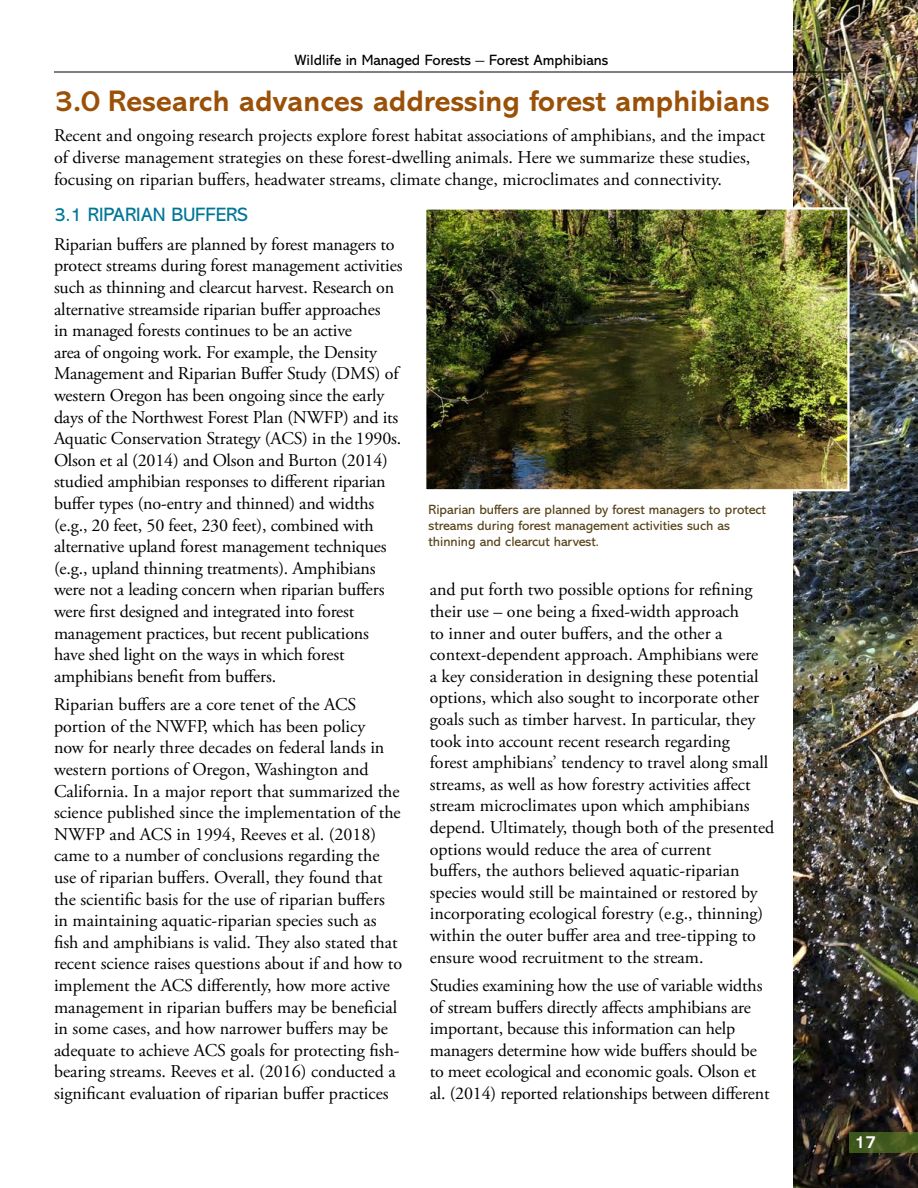
<style>
.page{position:relative;width:918px;height:1188px;background:#fff}
.page>*{position:absolute;margin:0;border:0;box-sizing:border-box;transform-origin:0 0}
.Heading_1{font:700 30px "Abadi MT Std";color:#9a5107}
.Heading_2{font:19.5px "Abadi MT Std";color:#007697}
.Main{font:18px/21.6px "Adobe Garamond Pro";color:#000}
.t1{font:700 18px "Abadi MT Std";color:#fff}
.t2{font:15px "Abadi MT Std";color:#000}
.Captions{font:13.5px/16.2px "Abadi MT Std";color:#574319}
.s1{font-family:"Adobe Garamond Pro";font-size:18px}
</style>
<div class="page">
<img style="left:794px;top:0;width:124px;height:1188px">
<svg style="left:850px;top:1132px;width:68px;height:21px"></svg>
<hr style="left:54px;top:72px;width:795px;height:1px;background:#000">
<img style="left:427px;top:210px;width:420px;height:278px">
<div style="left:424px;top:207px;width:426px;height:284px;border:2px solid #fff"></div>
<p class="t2" style="left:295px;top:52px;width:315px">Wildlife in Managed Forests <span class="s1">–</span> Forest Amphibians</p>
<p class="Heading_1" style="left:54px;top:83px;width:717px">3.0 Research advances addressing forest amphibians</p>
<p class="Main" style="left:54px;top:126px;width:713px">Recent and ongoing research projects explore forest habitat associations of amphibians, and the impact of diverse management strategies on these forest-dwelling animals. Here we summarize these studies, focusing on riparian buffers, headwater streams, climate change, microclimates and connectivity.</p>
<p class="Heading_2" style="left:54px;top:204px;width:195px">3.1 RIPARIAN BUFFERS</p>
<p class="Main" style="left:54px;top:234px;width:350px">Riparian buffers are planned by forest managers to protect streams during forest management activities such as thinning and clearcut harvest. Research on alternative streamside riparian buffer approaches<br>in managed forests continues to be an active<br>area of ongoing work. For example, the Density Management and Riparian Buffer Study (DMS) of western Oregon has been ongoing since the early days of the Northwest Forest Plan (NWFP) and its Aquatic Conservation Strategy (ACS) in the 1990s.<br>Olson et al (2014) and Olson and Burton (2014) studied amphibian responses to different riparian buffer types (no-entry and thinned) and widths (e.g., 20 feet, 50 feet, 230 feet), combined with alternative upland forest management techniques (e.g., upland thinning treatments). Amphibians were not a leading concern when riparian buffers were first designed and integrated into forest management practices, but recent publications have shed light on the ways in which forest amphibians benefit from buffers.</p>
<p class="Main" style="left:54px;top:694px;width:350px">Riparian buffers are a core tenet of the ACS portion of the NWFP, which has been policy<br>now for nearly three decades on federal lands in western portions of Oregon, Washington and California. In a major report that summarized the science published since the implementation of the NWFP and ACS in 1994, Reeves et al. (2018) came to a number of conclusions regarding the use of riparian buffers. Overall, they found that the scientific basis for the use of riparian buffers in maintaining aquatic-riparian species such as fish and amphibians is valid. They also stated that recent science raises questions about if and how to implement the ACS differently, how more active management in riparian buffers may be beneficial in some cases, and how narrower buffers may be adequate to achieve ACS goals for protecting fish&shy;bearing streams. Reeves et al. (2016) conducted a significant evaluation of riparian buffer practices</p>
<p class="Captions" style="left:429px;top:501px;width:339px">Riparian buffers are planned by forest managers to protect streams during forest management activities such as thinning and clearcut harvest.</p>
<p class="Main" style="left:430px;top:580px;width:346px">and put forth two possible options for refining their use – one being a fixed-width approach<br>to inner and outer buffers, and the other a context-dependent approach. Amphibians were<br>a key consideration in designing these potential options, which also sought to incorporate other goals such as timber harvest. In particular, they took into account recent research regarding<br>forest amphibians’ tendency to travel along small streams, as well as how forestry activities affect stream microclimates upon which amphibians depend. Ultimately, though both of the presented options would reduce the area of current<br>buffers, the authors believed aquatic-riparian species would still be maintained or restored by incorporating ecological forestry (e.g., thinning) within the outer buffer area and tree-tipping to ensure wood recruitment to the stream.</p>
<p class="Main" style="left:430px;top:975px;width:341px">Studies examining how the use of variable widths of stream buffers directly affects amphibians are important, because this information can help managers determine how wide buffers should be to meet ecological and economic goals. Olson et al. (2014) reported relationships between different</p>
<p class="t1" style="left:854px;top:1131px;width:24px">17</p>
</div>
